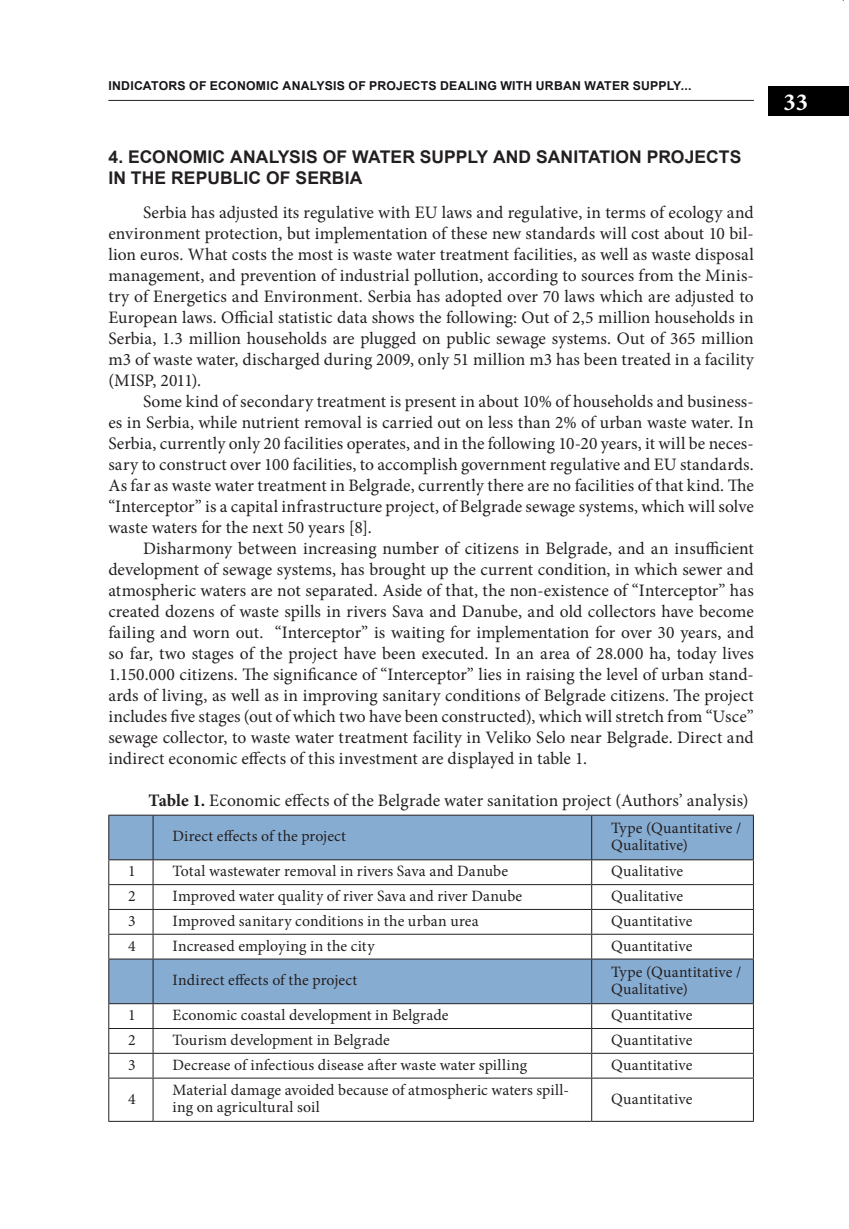
<style>
.page{position:relative;width:849px;height:1229px;background:#fff}
.page>*{position:absolute;margin:0;border:0;box-sizing:border-box;transform-origin:0 0}
.t1{font:700 24.5px "Minion Pro";color:#fff}
.t2{font:17.5px/21px "Minion Pro";letter-spacing:.005em;color:#231f20;text-align:justify}
.naslov_2h{font:700 17.5px/21px "Arial";letter-spacing:.005em;color:#231f20}
.t3{font:15.75px/17.5px "Minion Pro";letter-spacing:.01em;color:#231f20}
.t4{font:700 12.25px "Arial";letter-spacing:.02em;color:#17141a}
.s1{font-weight:700}
</style>
<div class="page">
<hr style="left:108px;top:100px;width:645px;height:1px;background:#231f20">
<div style="left:768px;top:86px;width:80px;height:30px;background:#000"></div>
<svg style="left:109px;top:816px;width:643px;height:187px"></svg>
<hr style="left:108px;top:815px;width:45px;height:1px;background:#231f20">
<hr style="left:108px;top:816px;width:1px;height:43px;background:#231f20">
<hr style="left:153px;top:815px;width:438px;height:1px;background:#231f20">
<hr style="left:152px;top:816px;width:1px;height:43px;background:#231f20">
<hr style="left:591px;top:815px;width:162px;height:1px;background:#231f20">
<hr style="left:591px;top:816px;width:1px;height:43px;background:#231f20">
<hr style="left:752px;top:816px;width:1px;height:43px;background:#231f20">
<hr style="left:108px;top:859px;width:45px;height:1px;background:#231f20">
<hr style="left:153px;top:859px;width:438px;height:1px;background:#231f20">
<hr style="left:591px;top:859px;width:162px;height:1px;background:#231f20">
<hr style="left:108px;top:884px;width:45px;height:1px;background:#231f20">
<hr style="left:153px;top:884px;width:438px;height:1px;background:#231f20">
<hr style="left:591px;top:884px;width:162px;height:1px;background:#231f20">
<hr style="left:108px;top:909px;width:45px;height:1px;background:#231f20">
<hr style="left:153px;top:909px;width:438px;height:1px;background:#231f20">
<hr style="left:591px;top:909px;width:162px;height:1px;background:#231f20">
<hr style="left:108px;top:934px;width:45px;height:1px;background:#231f20">
<svg style="left:108px;top:860px;width:1px;height:98px"></svg>
<hr style="left:153px;top:934px;width:438px;height:1px;background:#231f20">
<svg style="left:152px;top:860px;width:1px;height:98px"></svg>
<hr style="left:591px;top:934px;width:162px;height:1px;background:#231f20">
<svg style="left:591px;top:860px;width:1px;height:98px"></svg>
<svg style="left:752px;top:860px;width:1px;height:98px"></svg>
<hr style="left:108px;top:958px;width:45px;height:1px;background:#231f20">
<hr style="left:108px;top:959px;width:1px;height:44px;background:#231f20">
<hr style="left:153px;top:958px;width:438px;height:1px;background:#231f20">
<hr style="left:152px;top:959px;width:1px;height:44px;background:#231f20">
<hr style="left:591px;top:958px;width:162px;height:1px;background:#231f20">
<hr style="left:591px;top:959px;width:1px;height:44px;background:#231f20">
<hr style="left:752px;top:959px;width:1px;height:44px;background:#231f20">
<hr style="left:108px;top:1003px;width:45px;height:1px;background:#231f20">
<hr style="left:153px;top:1003px;width:438px;height:1px;background:#231f20">
<hr style="left:591px;top:1003px;width:162px;height:1px;background:#231f20">
<hr style="left:108px;top:1028px;width:45px;height:1px;background:#231f20">
<hr style="left:153px;top:1028px;width:438px;height:1px;background:#231f20">
<hr style="left:591px;top:1028px;width:162px;height:1px;background:#231f20">
<hr style="left:108px;top:1053px;width:45px;height:1px;background:#231f20">
<svg style="left:108px;top:1004px;width:1px;height:74px"></svg>
<hr style="left:153px;top:1053px;width:438px;height:1px;background:#231f20">
<svg style="left:152px;top:1004px;width:1px;height:74px"></svg>
<hr style="left:591px;top:1053px;width:162px;height:1px;background:#231f20">
<svg style="left:591px;top:1004px;width:1px;height:74px"></svg>
<svg style="left:752px;top:1004px;width:1px;height:74px"></svg>
<hr style="left:108px;top:1078px;width:45px;height:1px;background:#231f20">
<hr style="left:108px;top:1078px;width:1px;height:43px;background:#231f20">
<hr style="left:153px;top:1078px;width:438px;height:1px;background:#231f20">
<hr style="left:152px;top:1078px;width:1px;height:43px;background:#231f20">
<hr style="left:591px;top:1078px;width:162px;height:1px;background:#231f20">
<hr style="left:591px;top:1078px;width:1px;height:43px;background:#231f20">
<hr style="left:752px;top:1078px;width:1px;height:43px;background:#231f20">
<hr style="left:108px;top:1121px;width:45px;height:1px;background:#231f20">
<hr style="left:153px;top:1121px;width:438px;height:1px;background:#231f20">
<hr style="left:591px;top:1121px;width:162px;height:1px;background:#231f20">
<p class="t4" style="left:108px;top:78px;width:584px">INDICATORS OF ECONOMIC ANALYSIS OF PROJECTS DEALING WITH URBAN WATER SUPPLY...</p>
<p class="naslov_2h" style="left:108px;top:147px;width:634px">4. ECONOMIC ANALYSIS OF WATER SUPPLY AND SANITATION PROJECTS<br>IN THE REPUBLIC OF SERBIA</p>
<p class="t2" style="left:108px;top:202px;width:647px;text-indent:35px">Serbia has adjusted its regulative with EU laws and regulative, in terms of ecology and environment protection, but implementation of these new standards will cost about 10 bil&shy;lion euros. What costs the most is waste water treatment facilities, as well as waste disposal management, and prevention of industrial pollution, according to sources from the Minis&shy;try of Energetics and Environment. Serbia has adopted over 70 laws which are adjusted to European laws. Official statistic data shows the following: Out of 2,5 million households in Serbia, 1.3 million households are plugged on public sewage systems. Out of 365 million m3 of waste water, discharged during 2009, only 51 million m3 has been treated in a facility (MISP, 2011).</p>
<p class="t2" style="left:108px;top:391px;width:646px;text-indent:35px">Some kind of secondary treatment is present in about 10% of households and business&shy;es in Serbia, while nutrient removal is carried out on less than 2% of urban waste water. In Serbia, currently only 20 facilities operates, and in the following 10-20 years, it will be neces&shy;sary to construct over 100 facilities, to accomplish government regulative and EU standards.<br>As far as waste water treatment in Belgrade, currently there are no facilities of that kind. The “Interceptor” is a capital infrastructure project, of Belgrade sewage systems, which will solve waste waters for the next 50 years [8].</p>
<p class="t2" style="left:108px;top:538px;width:646px;text-indent:35px">Disharmony between increasing number of citizens in Belgrade, and an insufficient development of sewage systems, has brought up the current condition, in which sewer and atmospheric waters are not separated. Aside of that, the non-existence of “Interceptor” has created dozens of waste spills in rivers Sava and Danube, and old collectors have become failing and worn out. “Interceptor” is waiting for implementation for over 30 years, and so far, two stages of the project have been executed. In an area of 28.000 ha, today lives 1.150.000 citizens. The significance of “Interceptor” lies in raising the level of urban stand&shy;ards of living, as well as in improving sanitary conditions of Belgrade citizens. The project includes five stages (out of which two have been constructed), which will stretch from “Usce” sewage collector, to waste water treatment facility in Veliko Selo near Belgrade. Direct and indirect economic effects of this investment are displayed in table 1.</p>
<p class="t2" style="left:148px;top:790px;width:601px"><span class="s1">Table 1.</span> Economic effects of the Belgrade water sanitation project (Authors’ analysis)</p>
<p class="t3" style="left:172px;top:828px;width:175px">Direct effects of the project</p>
<p class="t3" style="left:610px;top:819px;width:132px">Type (Quantitative /<br>Qualitative)</p>
<p class="t3" style="left:128px;top:862px;width:9px">1</p>
<p class="t3" style="left:172px;top:862px;width:337px">Total wastewater removal in rivers Sava and Danube</p>
<p class="t3" style="left:610px;top:862px;width:74px">Qualitative</p>
<p class="t3" style="left:128px;top:887px;width:9px">2</p>
<p class="t3" style="left:172px;top:887px;width:351px">Improved water quality of river Sava and river Danube</p>
<p class="t3" style="left:610px;top:887px;width:74px">Qualitative</p>
<p class="t3" style="left:128px;top:912px;width:9px">3</p>
<p class="t3" style="left:172px;top:912px;width:308px">Improved sanitary conditions in the urban urea</p>
<p class="t3" style="left:610px;top:912px;width:83px">Quantitative</p>
<p class="t3" style="left:128px;top:937px;width:9px">4</p>
<p class="t3" style="left:172px;top:937px;width:203px">Increased employing in the city</p>
<p class="t3" style="left:610px;top:937px;width:83px">Quantitative</p>
<p class="t3" style="left:172px;top:972px;width:186px">Indirect effects of the project</p>
<p class="t3" style="left:610px;top:963px;width:132px">Type (Quantitative /<br>Qualitative)</p>
<p class="t3" style="left:128px;top:1006px;width:9px">1</p>
<p class="t3" style="left:172px;top:1006px;width:277px">Economic coastal development in Belgrade</p>
<p class="t3" style="left:610px;top:1006px;width:83px">Quantitative</p>
<p class="t3" style="left:128px;top:1031px;width:9px">2</p>
<p class="t3" style="left:172px;top:1031px;width:219px">Tourism development in Belgrade</p>
<p class="t3" style="left:610px;top:1031px;width:83px">Quantitative</p>
<p class="t3" style="left:128px;top:1056px;width:9px">3</p>
<p class="t3" style="left:172px;top:1056px;width:356px">Decrease of infectious disease after waste water spilling</p>
<p class="t3" style="left:610px;top:1056px;width:83px">Quantitative</p>
<p class="t3" style="left:128px;top:1090px;width:9px">4</p>
<p class="t3" style="left:172px;top:1081px;width:398px">Material damage avoided because of atmospheric waters spill&shy;ing on agricultural soil</p>
<p class="t3" style="left:610px;top:1090px;width:83px">Quantitative</p>
<h1 class="t1" style="left:783px;top:85px;width:26px">33</h1>
</div>
